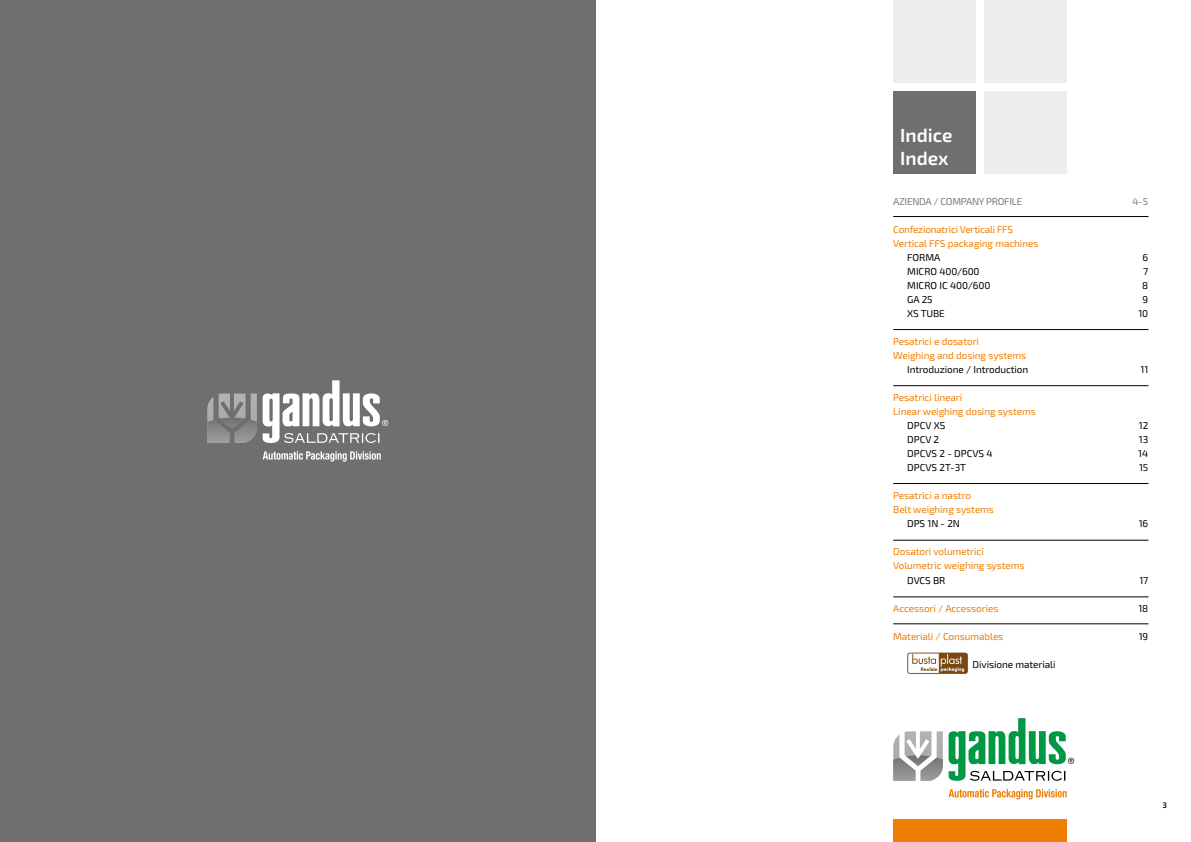
<style>
.page{position:relative;width:1191px;height:842px;background:#fff}
.page>*{position:absolute;margin:0;border:0;box-sizing:border-box;transform-origin:0 0}
.t1{font:600 19px/23px "Exo 2.0";color:#fff}
.t2{font:10px/14px "Exo 2.0";letter-spacing:-.01em;color:#ef7d00}
.t3{font:10px "Exo 2.0";letter-spacing:-.01em;color:#000}
.t4{font:10px "Exo 2.0";letter-spacing:-.025em;color:#7c7b7b}
.t5{font:600 8px "Exo 2.0";color:#000}
</style>
<div class="page">
<div style="left:0;top:0;width:595px;height:842px;background:#706f6f"></div>
<div style="left:893px;top:0;width:83px;height:83px;background:#ededed"></div>
<div style="left:893px;top:91px;width:83px;height:83px;background:#706f6f"></div>
<div style="left:984px;top:0;width:83px;height:83px;background:#ededed"></div>
<div style="left:984px;top:91px;width:83px;height:83px;background:#ededed"></div>
<div style="left:893px;top:819px;width:173px;height:23px;background:#ef7d00"></div>
<svg style="left:948px;top:718px;width:126px;height:63px"></svg>
<svg style="left:948px;top:789px;width:118px;height:10px"></svg>
<svg style="left:893px;top:731px;width:49px;height:50px"></svg>
<svg style="left:263px;top:380px;width:125px;height:63px"></svg>
<svg style="left:263px;top:451px;width:118px;height:11px"></svg>
<svg style="left:207px;top:394px;width:50px;height:49px"></svg>
<svg style="left:907px;top:653px;width:61px;height:21px"></svg>
<hr style="left:893px;top:216px;width:255px;height:1px;background:#000">
<hr style="left:893px;top:329px;width:255px;height:1px;background:#000">
<hr style="left:893px;top:385px;width:255px;height:1px;background:#000">
<hr style="left:893px;top:483px;width:255px;height:1px;background:#000">
<hr style="left:893px;top:540px;width:255px;height:1px;background:#000">
<hr style="left:893px;top:597px;width:255px;height:1px;background:#000">
<hr style="left:893px;top:624px;width:255px;height:1px;background:#000">
<h1 class="t1" style="left:900px;top:124px;width:54px">Indice<br>Index</h1>
<p class="t4" style="left:893px;top:196px;width:131px">AZIENDA / COMPANY PROFILE</p>
<p class="t4" style="left:1132px;top:196px;width:17px">4-5</p>
<p class="t2" style="left:893px;top:223px;width:147px">Confezionatrici Verticali FFS<br>Vertical FFS packaging machines</p>
<p class="t3" style="left:907px;top:252px;width:35px">FORMA</p>
<p class="t3" style="left:1142px;top:252px;width:7px">6</p>
<p class="t3" style="left:907px;top:266px;width:74px">MICRO 400/600</p>
<p class="t3" style="left:1143px;top:266px;width:7px">7</p>
<p class="t3" style="left:907px;top:280px;width:85px">MICRO IC 400/600</p>
<p class="t3" style="left:1142px;top:280px;width:8px">8</p>
<p class="t3" style="left:907px;top:294px;width:27px">GA 25</p>
<p class="t3" style="left:1142px;top:294px;width:7px">9</p>
<p class="t3" style="left:907px;top:308px;width:39px">XS TUBE</p>
<p class="t3" style="left:1138px;top:308px;width:11px">10</p>
<p class="t2" style="left:893px;top:335px;width:134px">Pesatrici e dosatori<br>Weighing and dosing systems</p>
<p class="t3" style="left:907px;top:364px;width:123px">Introduzione / Introduction</p>
<p class="t3" style="left:1140px;top:364px;width:9px">11</p>
<p class="t2" style="left:893px;top:391px;width:144px">Pesatrici lineari<br>Linear weighing dosing systems</p>
<p class="t3" style="left:907px;top:420px;width:40px">DPCV XS</p>
<p class="t3" style="left:1138px;top:420px;width:11px">12</p>
<p class="t3" style="left:907px;top:434px;width:34px">DPCV 2</p>
<p class="t3" style="left:1138px;top:434px;width:11px">13</p>
<p class="t3" style="left:907px;top:448px;width:87px">DPCVS 2 - DPCVS 4</p>
<p class="t3" style="left:1138px;top:448px;width:12px">14</p>
<p class="t3" style="left:907px;top:462px;width:60px">DPCVS 2T-3T</p>
<p class="t3" style="left:1139px;top:462px;width:11px">15</p>
<p class="t2" style="left:893px;top:489px;width:102px">Pesatrici a nastro<br>Belt weighing systems</p>
<p class="t3" style="left:907px;top:518px;width:54px">DPS 1N - 2N</p>
<p class="t3" style="left:1138px;top:518px;width:11px">16</p>
<p class="t2" style="left:893px;top:545px;width:133px">Dosatori volumetrici<br>Volumetric weighing systems</p>
<p class="t3" style="left:907px;top:574px;width:40px">DVCS BR</p>
<p class="t3" style="left:1139px;top:574px;width:10px">17</p>
<p class="t2" style="left:893px;top:601px;width:107px">Accessori / Accessories</p>
<p class="t3" style="left:1138px;top:602px;width:11px">18</p>
<p class="t2" style="left:893px;top:629px;width:112px">Materiali / Consumables</p>
<p class="t3" style="left:1138px;top:630px;width:11px">19</p>
<p class="t3" style="left:972px;top:658px;width:84px">Divisione materiali</p>
<p class="t5" style="left:1162px;top:800px;width:6px">3</p>
</div>
